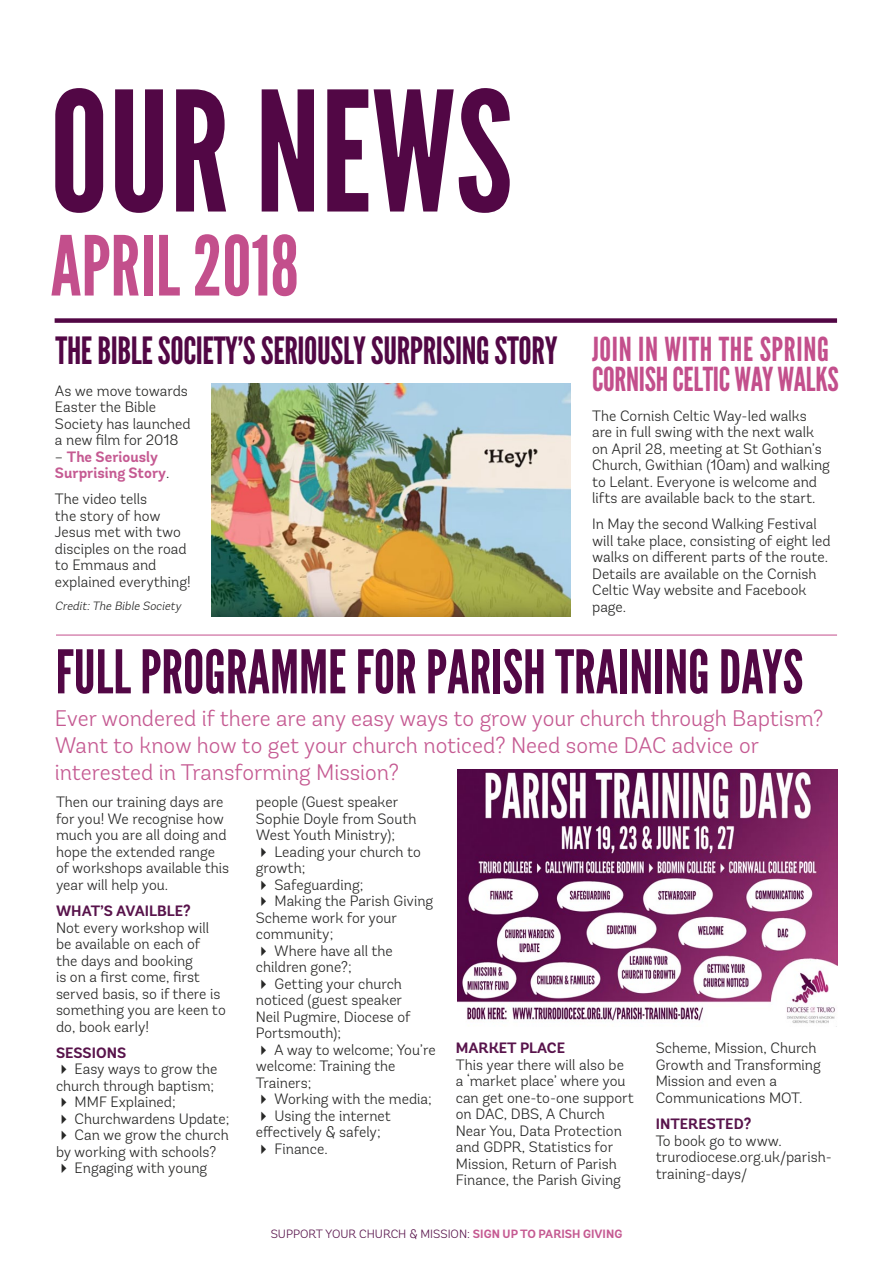
<style>
.page{position:relative;width:893px;height:1263px;background:#fff}
.page>*{position:absolute;margin:0;border:0;box-sizing:border-box;transform-origin:0 0}
.t1{font:166.2px "League Gothic";color:#520745}
.t2{font:82.5px "League Gothic";color:#c34f8c}
.t3{font:60px "League Gothic";color:#520745}
.t4{font:37.5px "League Gothic";letter-spacing:-.01em;color:#520745}
.t5{font:33px/30px "League Gothic";letter-spacing:-.01em;color:#c34f8c}
.t6{font:300 22.5px/27px "Andes Rounded";color:#c55a92}
.t7{font:300 15px/16.5px "Andes Rounded";color:#282827}
.t8{font:700 15px "Andes Rounded";color:#58134b}
.t9{font:700 15px/16.5px "Andes Rounded";color:#c55a92}
.t10{font:300 12px "Andes Rounded";color:#58134b}
.t11{font:italic 300 12px "Andes Rounded";color:#282827}
.s1{font-weight:300;color:#282827}
.s2{font-weight:700;color:#c55a92}
</style>
<div class="page">
<div style="left:55px;top:318px;width:782px;height:5px;background:#520745"></div>
<hr style="left:56px;top:635px;width:781px;height:1px;background:#c34f8c">
<img style="left:212px;top:384px;width:358px;height:233px">
<img style="left:457px;top:770px;width:381px;height:257px">
<h1 class="t1" style="left:50px;top:53px;width:464px">OUR NEWS</h1>
<h2 class="t2" style="left:51px;top:217px;width:250px">APRIL 2018</h2>
<h3 class="t4" style="left:56px;top:328px;width:503px">THE BIBLE SOCIETY’S SERIOUSLY SURPRISING STORY</h3>
<p class="t7" style="left:55px;top:382px;width:137px">As we move towards<br>Easter the Bible<br>Society has launched a new film for 2018</p>
<p class="t9" style="left:55px;top:449px;width:116px"><span class="s1">–</span> The Seriously<br>Surprising Story<span class="s1">.</span></p>
<p class="t7" style="left:55px;top:491px;width:137px">The video tells<br>the story of how<br>Jesus met with two disciples on the road to Emmaus and explained everything!</p>
<p class="t11" style="left:55px;top:599px;width:130px">Credit:The Bible Society</p>
<h3 class="t3" style="left:56px;top:636px;width:749px">FULL PROGRAMME FOR PARISH TRAINING DAYS</h3>
<h3 class="t6" style="left:55px;top:705px;width:770px">Ever wondered if there are any easy ways to grow your church through Baptism?<br>Want to know how to get your church noticed? Need some DAC advice or interested in Transforming Mission?</h3>
<h3 class="t5" style="left:592px;top:334px;width:248px">JOIN IN WITH THE SPRING<br>CORNISH CELTIC WAY WALKS</h3>
<p class="t7" style="left:592px;top:407px;width:239px">The Cornish Celtic Way-led walks are in full swing with the next walk on April 28, meeting at St Gothian’s Church, Gwithian (10am) and walking to Lelant. Everyone is welcome and lifts are available back to the start.</p>
<p class="t7" style="left:592px;top:516px;width:240px">In May the second Walking Festival will take place, consisting of eight led walks on different parts of the route.<br>Details are available on the Cornish<br>Celtic Way website and Facebook page.</p>
<p class="t7" style="left:56px;top:794px;width:175px">Then our training days are for you! We recognise how much you are all doing and hope the extended range of workshops available this year will help you.</p>
<p class="t8" style="left:56px;top:902px;width:136px">WHAT’S AVAILBLE?</p>
<p class="t7" style="left:56px;top:919px;width:171px">Not every workshop will be available on each of<br>the days and booking<br>is on a first come, first served basis, so if there is something you are keen to do, book early!</p>
<p class="t8" style="left:56px;top:1043px;width:72px">SESSIONS</p>
<p class="t7" style="left:56px;top:1061px;width:163px">✔ Easy ways to grow the church through baptism;</p>
<p class="t7" style="left:56px;top:1094px;width:121px">✔ MMF Explained;</p>
<p class="t7" style="left:56px;top:1110px;width:175px">✔ Churchwardens Update;</p>
<p class="t7" style="left:56px;top:1127px;width:174px">✔ Can we grow the church by working with schools?</p>
<p class="t7" style="left:56px;top:1160px;width:153px">✔ Engaging with young</p>
<p class="t7" style="left:256px;top:794px;width:162px">people (Guest speaker<br>Sophie Doyle from South<br>West Youth Ministry);</p>
<p class="t7" style="left:256px;top:843px;width:166px">✔ Leading your church to growth;</p>
<p class="t7" style="left:256px;top:876px;width:109px">✔ Safeguarding;</p>
<p class="t7" style="left:256px;top:893px;width:179px">✔ Making the Parish Giving<br>Scheme work for your community;</p>
<p class="t7" style="left:256px;top:942px;width:138px">✔ Where have all the children gone?;</p>
<p class="t7" style="left:256px;top:975px;width:156px">✔ Getting your church noticed (guest speaker<br>Neil Pugmire, Diocese of<br>Portsmouth);</p>
<p class="t7" style="left:256px;top:1041px;width:181px">✔ A way to welcome; You’re welcome: Training the<br>Trainers;</p>
<p class="t7" style="left:256px;top:1091px;width:177px">✔ Working with the media;</p>
<p class="t7" style="left:256px;top:1107px;width:136px">✔ Using the internet effectively &amp; safely;</p>
<p class="t7" style="left:256px;top:1140px;width:73px">✔ Finance.</p>
<p class="t8" style="left:456px;top:1039px;width:111px">MARKET PLACE</p>
<p class="t7" style="left:456px;top:1056px;width:180px">This year there will also be a ‘market place’ where you can get one-to-one support on DAC, DBS, A Church<br>Near You, Data Protection and GDPR, Statistics for<br>Mission, Return of Parish<br>Finance, the Parish Giving</p>
<p class="t10" style="left:271px;top:1226px;width:353px">SUPPORT YOUR CHURCH &amp; MISSION: <span class="s2">SIGN UP TO PARISH GIVING</span></p>
<p class="t7" style="left:656px;top:1040px;width:167px">Scheme, Mission, Church<br>Growth and Transforming<br>Mission and even a<br>Communications MOT.</p>
<p class="t8" style="left:656px;top:1115px;width:97px">INTERESTED?</p>
<p class="t7" style="left:656px;top:1132px;width:178px">To book go to www. trurodiocese.org.uk/parish&shy;training-days/</p>
</div>
